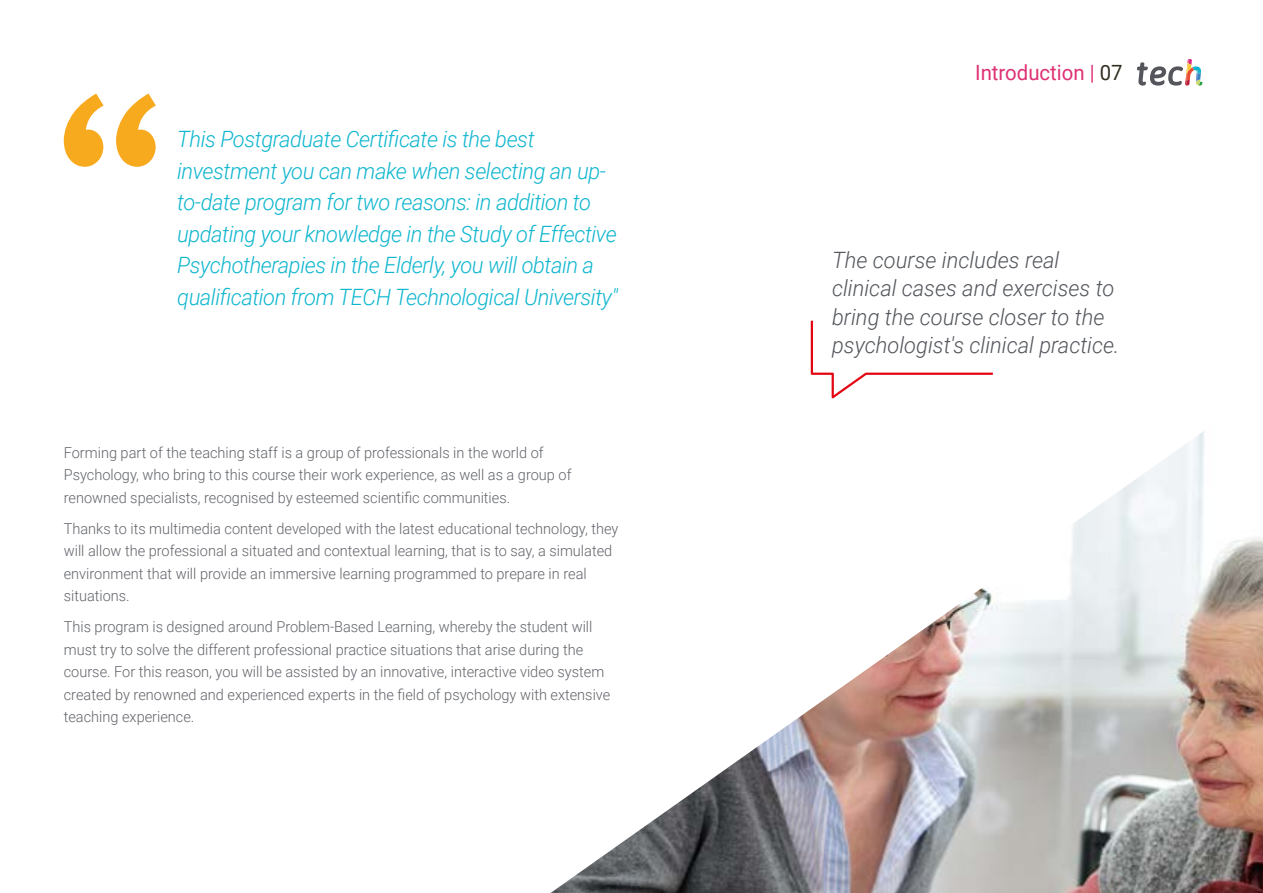
<style>
.page{position:relative;width:1263px;height:893px;background:#fff}
.page>*{position:absolute;margin:0;border:0;box-sizing:border-box;transform-origin:0 0}
.t1{font:italic 300 22.5px/31.5px "Roboto";letter-spacing:-.02em;color:#0fb6cf}
.t2{font:italic 300 22.5px/28.5px "Roboto";color:#52555b}
.t3{font:21px "Roboto";color:#df3174}
.t4{font:300 15px/22.5px "Roboto";color:#61646a}
.s1{color:#312e20}
</style>
<div class="page">
<img style="left:550px;top:431px;width:713px;height:462px">
<svg style="left:64px;top:94px;width:92px;height:73px"></svg>
<svg style="left:810px;top:320px;width:183px;height:79px"></svg>
<svg style="left:1137px;top:59px;width:65px;height:27px"></svg>
<p class="t1" style="left:177px;top:122px;width:442px">This Postgraduate Certificate is the best investment you can make when selecting an up&shy;to-date program for two reasons: in addition to updating your knowledge in the Study of Effective Psychotherapies in the Elderly, you will obtain a qualification from TECH Technological University"</p>
<p class="t4" style="left:64px;top:441px;width:509px">Forming part of the teaching staff is a group of professionals in the world of<br>Psychology, who bring to this course their work experience, as well as a group of renowned specialists, recognised by esteemed scientific communities.</p>
<p class="t4" style="left:64px;top:517px;width:556px">Thanks to its multimedia content developed with the latest educational technology, they will allow the professional a situated and contextual learning, that is to say, a simulated environment that will provide an immersive learning programmed to prepare in real situations.</p>
<p class="t4" style="left:64px;top:615px;width:548px">This program is designed around Problem-Based Learning, whereby the student will must try to solve the different professional practice situations that arise during the course. For this reason, you will be assisted by an innovative, interactive video system created by renowned and experienced experts in the field of psychology with extensive teaching experience.</p>
<h2 class="t3" style="left:975px;top:57px;width:149px">Introduction | <span class="s1">07</span></h2>
<h1 class="t2" style="left:832px;top:245px;width:289px">The course includes real clinical cases and exercises to bring the course closer to the psychologist's clinical practice.</h1>
</div>
